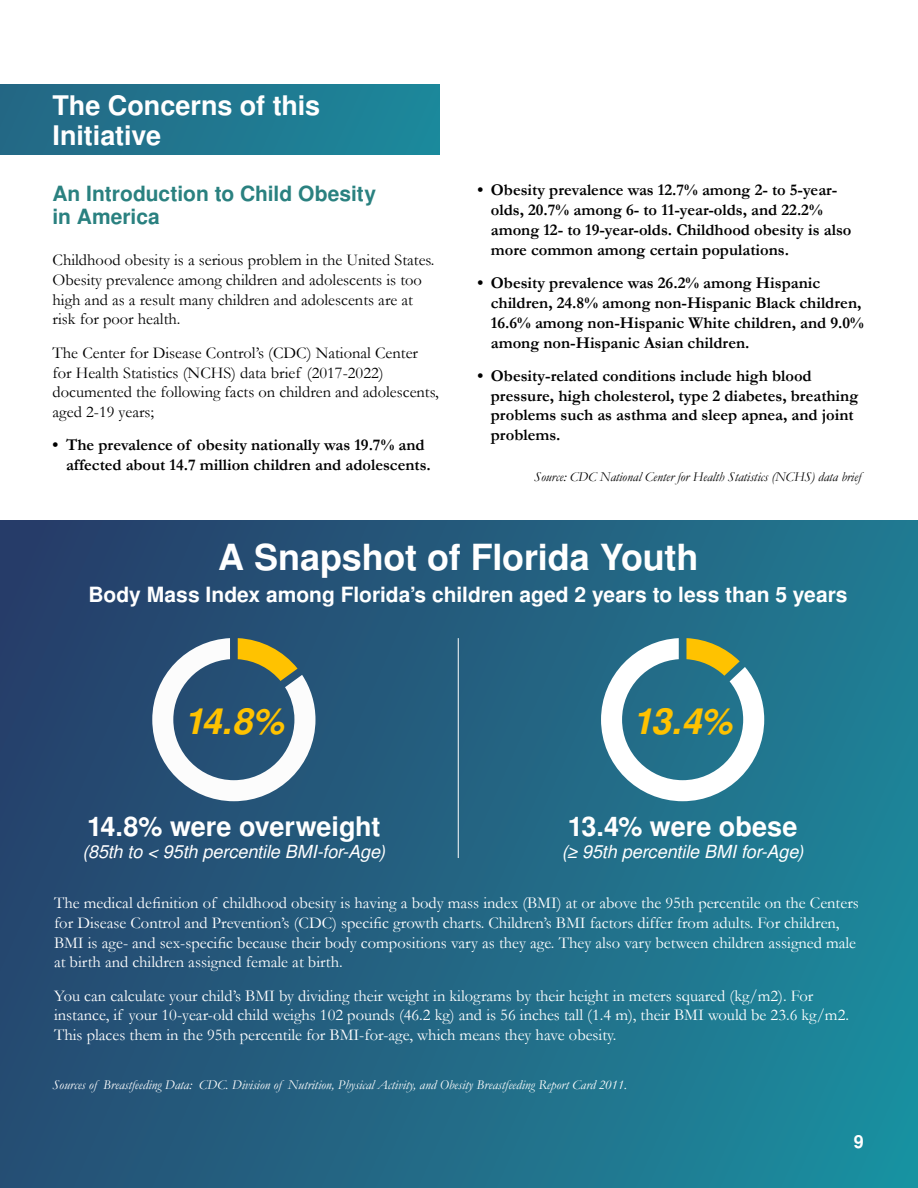
<style>
.page{position:relative;width:918px;height:1188px;background:#fff}
.page>*{position:absolute;margin:0;border:0;box-sizing:border-box;transform-origin:0 0}
.t1{font:700 36px "Free Sans";letter-spacing:-.005em;color:#fff}
.t2{font:italic 700 36px "Free Sans";color:#ffc200}
.t3{font:700 27px/30px "Free Sans";color:#fff}
.t4{font:700 21px "Free Sans";color:#fff}
.t5{font:700 21px/22.5px "Free Sans";color:#2a8180}
.t6{font:italic 18px "Free Sans";letter-spacing:-.005em;color:#fff}
.t7{font:700 18px "Free Sans";color:#fff}
.t8{font:16.5px/19.8px "Garamond";color:#fff}
.t9{font:700 16.5px/19.8px "Garamond";color:#000}
.t10{font:16.5px/19.8px "Garamond";color:#000}
.t11{font:italic 13.5px "Garamond";color:#fff}
.t12{font:italic 13.5px "Garamond";color:#000}
</style>
<div class="page">
<div style="left:0;top:84px;width:439px;height:70px;background:linear-gradient(to right,#246784,#1c889b)"></div>
<div style="left:0;top:521px;width:918px;height:667px;background:linear-gradient(to right,#27446d,#1e8699)"></div>
<hr style="left:458px;top:638px;width:1px;height:220px;background:#fff">
<svg style="left:152px;top:638px;width:163px;height:163px"></svg>
<svg style="left:601px;top:638px;width:163px;height:163px"></svg>
<h2 class="t3" style="left:53px;top:92px;width:269px">The Concerns of this<br>Initiative</h2>
<p class="t5" style="left:53px;top:184px;width:325px">An Introduction to Child Obesity in America</p>
<p class="t10" style="left:53px;top:250px;width:384px">Childhood obesity is a serious problem in the United States.<br>Obesity prevalence among children and adolescents is too high and as a result many children and adolescents are at risk for poor health.</p>
<p class="t10" style="left:53px;top:342px;width:388px">The Center for Disease Control’s (CDC) National Center for Health Statistics (NCHS) data brief (2017-2022) documented the following facts on children and adolescents, aged 2-19 years;</p>
<p class="t9" style="left:66px;top:435px;width:366px;text-indent:-13px">• The prevalence of obesity nationally was 19.7% and affected about 14.7 million children and adolescents.</p>
<p class="t9" style="left:491px;top:180px;width:362px;text-indent:-13px">• Obesity prevalence was 12.7% among 2- to 5-year&shy;olds, 20.7% among 6- to 11-year-olds, and 22.2% among 12- to 19-year-olds. Childhood obesity is also more common among certain populations.</p>
<p class="t9" style="left:491px;top:273px;width:375px;text-indent:-13px">• Obesity prevalence was 26.2% among Hispanic children, 24.8% among non-Hispanic Black children, 16.6% among non-Hispanic White children, and 9.0% among non-Hispanic Asian children.</p>
<p class="t9" style="left:491px;top:366px;width:369px;text-indent:-13px">• Obesity-related conditions include high blood pressure, high cholesterol, type 2 diabetes, breathing problems such as asthma and sleep apnea, and joint problems.</p>
<p class="t12" style="left:534px;top:467px;width:328px">Source: CDC National Center for Health Statistics (NCHS) data brief</p>
<h1 class="t1" style="left:218px;top:531px;width:482px">A Snapshot of Florida Youth</h1>
<p class="t4" style="left:89px;top:580px;width:761px">Body Mass Index among Florida’s children aged 2 years to less than 5 years</p>
<h1 class="t2" style="left:184px;top:695px;width:101px">14.8%</h1>
<h2 class="t3" style="left:87px;top:813px;width:295px">14.8% were overweight</h2>
<p class="t6" style="left:83px;top:839px;width:304px">(85th to &lt; 95th percentile BMI-for-Age)</p>
<h1 class="t2" style="left:633px;top:695px;width:101px">13.4%</h1>
<h2 class="t3" style="left:568px;top:813px;width:231px">13.4% were obese</h2>
<p class="t6" style="left:562px;top:839px;width:243px">(≥ 95th percentile BMI for-Age)</p>
<p class="t8" style="left:54px;top:892px;width:806px">The medical definition of childhood obesity is having a body mass index (BMI) at or above the 95th percentile on the Centers for Disease Control and Prevention’s (CDC) specific growth charts. Children’s BMI factors differ from adults. For children, BMI is age- and sex-specific because their body compositions vary as they age. They also vary between children assigned male at birth and children assigned female at birth.</p>
<p class="t8" style="left:54px;top:985px;width:797px">You can calculate your child’s BMI by dividing their weight in kilograms by their height in meters squared (kg/m2). For instance, if your 10-year-old child weighs 102 pounds (46.2 kg) and is 56 inches tall (1.4 m), their BMI would be 23.6 kg/m2.<br>This places them in the 95th percentile for BMI-for-age, which means they have obesity.</p>
<p class="t11" style="left:53px;top:1076px;width:576px">Sources of Breastfeeding Data: CDC. Division of Nutrition, Physical Activity, and Obesity Breastfeeding Report Card 2011.</p>
<p class="t7" style="left:854px;top:1129px;width:12px">9</p>
</div>
